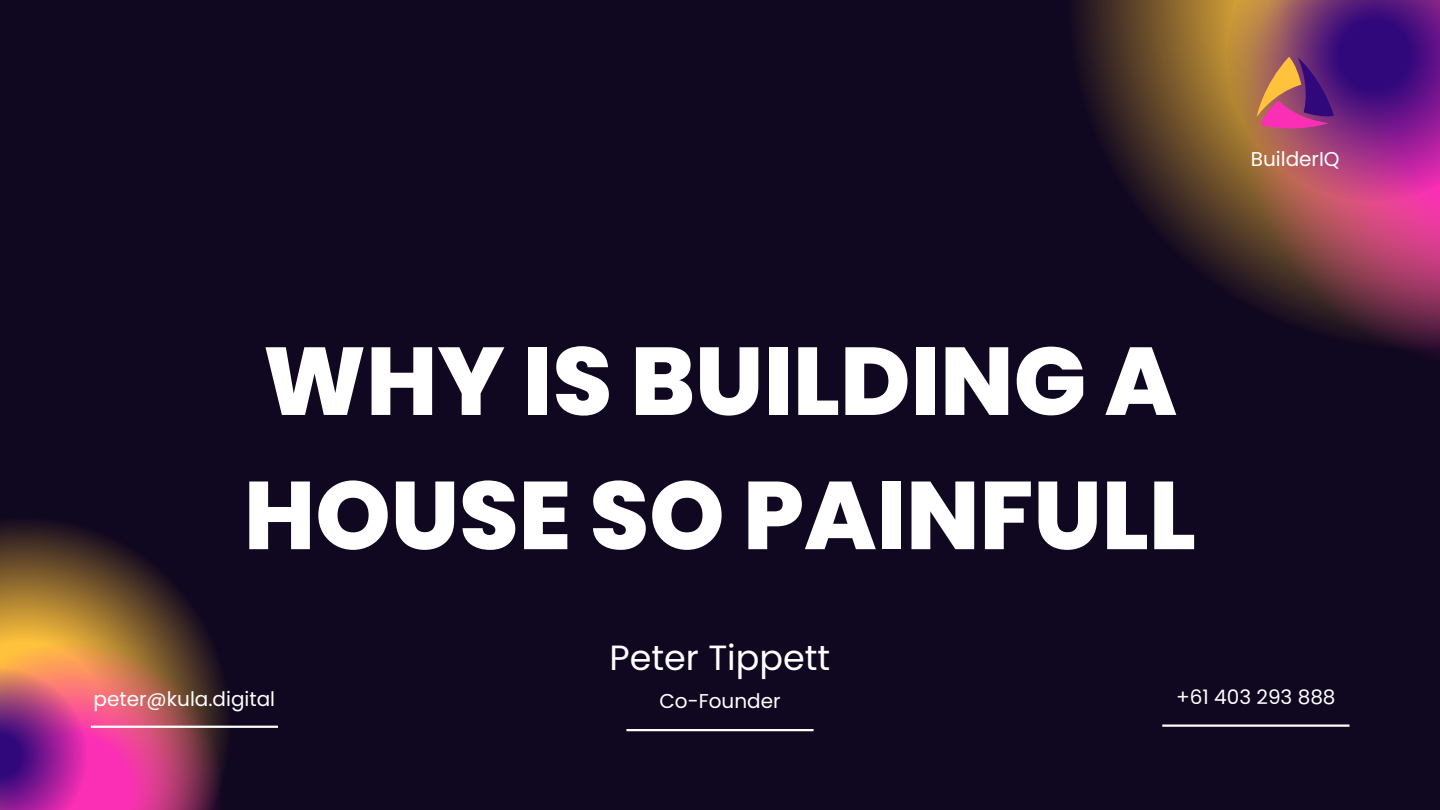
<style>
.page{position:relative;width:1440px;height:810px;background:#100720}
.page>*{position:absolute;margin:0;border:0;box-sizing:border-box;transform-origin:0 0}
.t1{font:800 96px/134.2px "Poppins";color:#fff}
.t2{font:35px "Poppins";color:#fff}
.t3{font:20px "Poppins";color:#fff}
</style>
<div class="page">
<svg style="left:1075px;top:0;width:167px;height:295px"></svg>
<svg style="left:1242px;top:201px;width:198px;height:157px"></svg>
<svg style="left:0;top:521px;width:231px;height:247px"></svg>
<img style="left:0;top:642px;width:222px;height:168px">
<hr style="left:626px;top:729px;width:188px;height:2px;background:#fff">
<svg style="left:1227px;top:0;width:213px;height:201px;background:#8a3c70"></svg>
<hr style="left:91px;top:726px;width:187px;height:2px;background:#fff">
<hr style="left:1162px;top:724px;width:187px;height:3px;background:#fff">
<h1 class="t3" style="left:1251px;top:145px;width:90px">BuilderIQ</h1>
<p class="t1" style="left:244px;top:314px;width:954px">WHY IS BUILDING A<br>HOUSE SO PAINFULL</p>
<p class="t2" style="left:610px;top:633px;width:222px">Peter Tippett</p>
<p class="t3" style="left:659px;top:687px;width:123px">Co-Founder</p>
<p class="t3" style="left:94px;top:685px;width:183px">peter@kula.digital</p>
<h2 class="t3" style="left:1176px;top:683px;width:161px">+61 403 293 888</h2>
</div>
